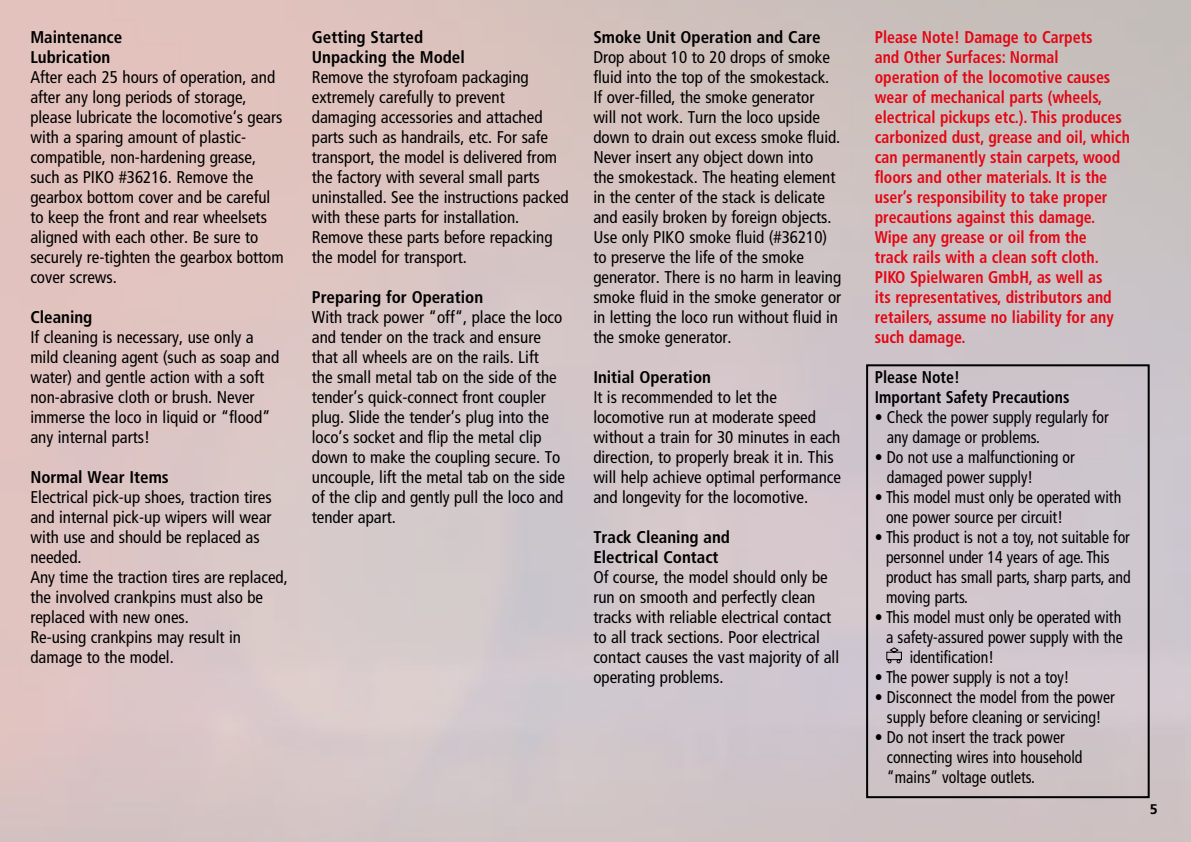
<style>
.page{position:relative;width:1191px;height:842px;background:#fff}
.page>*{position:absolute;margin:0;border:0;box-sizing:border-box;transform-origin:0 0}
.t1{font:condensed 17px/20px "Frutiger LT Std";color:#000}
.t2{font:condensed 17px/20px "Frutiger LT Std";color:#000;scale:.93 1}
.t3{font:700 condensed 17px/20px "Frutiger LT Std";color:#e30613;scale:.93 1}
.t4{font:700 condensed 17px/20px "Frutiger LT Std";color:#000}
.t5{font:700 condensed 17px/20px "Frutiger LT Std";color:#000;scale:.93 1}
.t6{font:700 14px "Frutiger LT Std";color:#000}
</style>
<div class="page">
<img style="left:0;top:0;width:1191px;height:842px">
<div style="left:866px;top:364px;width:283px;height:434px;border:2px solid #000"></div>
<svg style="left:886px;top:648px;width:15px;height:15px"></svg>
<p class="t4" style="left:30px;top:27px;width:93px">Maintenance<br>Lubrication</p>
<p class="t1" style="left:30px;top:67px;width:255px">After each 25 hours of operation, and after any long periods of storage, please lubricate the locomotive‘s gears with a sparing amount of plastic&shy;compatible, non-hardening grease, such as PIKO #36216. Remove the gearbox bottom cover and be careful to keep the front and rear wheelsets aligned with each other. Be sure to securely re-tighten the gearbox bottom cover screws.</p>
<p class="t4" style="left:30px;top:307px;width:64px">Cleaning</p>
<p class="t1" style="left:30px;top:327px;width:250px">If cleaning is necessary, use only a mild cleaning agent (such as soap and water) and gentle action with a soft non-abrasive cloth or brush. Never immerse the loco in liquid or “flood” any internal parts!</p>
<p class="t4" style="left:30px;top:467px;width:140px">Normal Wear Items</p>
<p class="t1" style="left:30px;top:487px;width:259px">Electrical pick-up shoes, traction tires and internal pick-up wipers will wear with use and should be replaced as needed.<br>Any time the traction tires are replaced, the involved crankpins must also be replaced with new ones.<br>Re-using crankpins may result in damage to the model.</p>
<p class="t4" style="left:312px;top:27px;width:155px">Getting Started<br>Unpacking the Model</p>
<p class="t1" style="left:312px;top:67px;width:258px">Remove the styrofoam packaging extremely carefully to prevent damaging accessories and attached parts such as handrails, etc. For safe transport, the model is delivered from the factory with several small parts uninstalled. See the instructions packed with these parts for installation.<br>Remove these parts before repacking the model for transport.</p>
<p class="t4" style="left:312px;top:287px;width:173px">Preparing for Operation</p>
<p class="t1" style="left:312px;top:307px;width:254px">With track power “off“, place the loco and tender on the track and ensure that all wheels are on the rails. Lift<br>the small metal tab on the side of the tender’s quick-connect front coupler plug. Slide the tender’s plug into the loco’s socket and flip the metal clip down to make the coupling secure. To uncouple, lift the metal tab on the side of the clip and gently pull the loco and tender apart.</p>
<p class="t4" style="left:593px;top:27px;width:229px">Smoke Unit Operation and Care</p>
<p class="t1" style="left:593px;top:47px;width:249px">Drop about 10 to 20 drops of smoke fluid into the top of the smokestack.<br>If over-filled, the smoke generator will not work. Turn the loco upside down to drain out excess smoke fluid.<br>Never insert any object down into<br>the smokestack. The heating element in the center of the stack is delicate and easily broken by foreign objects.<br>Use only PIKO smoke fluid (#36210) to preserve the life of the smoke generator. There is no harm in leaving smoke fluid in the smoke generator or in letting the loco run without fluid in the smoke generator.</p>
<p class="t4" style="left:593px;top:367px;width:119px">Initial Operation</p>
<p class="t1" style="left:593px;top:387px;width:249px">It is recommended to let the locomotive run at moderate speed without a train for 30 minutes in each direction, to properly break it in. This will help achieve optimal performance and longevity for the locomotive.</p>
<p class="t4" style="left:593px;top:527px;width:138px">Track Cleaning and<br>Electrical Contact</p>
<p class="t1" style="left:593px;top:567px;width:247px">Of course, the model should only be run on smooth and perfectly clean tracks with reliable electrical contact to all track sections. Poor electrical contact causes the vast majority of all operating problems.</p>
<p class="t3" style="left:874px;top:27px;width:276px">Please Note! Damage to Carpets<br>and Other Surfaces: Normal<br>operation of the locomotive causes wear of mechanical parts (wheels, electrical pickups etc.). This produces carbonized dust, grease and oil, which can permanently stain carpets, wood floors and other materials. It is the user’s responsibility to take proper precautions against this damage.<br>Wipe any grease or oil from the<br>track rails with a clean soft cloth.<br>PIKO Spielwaren GmbH, as well as<br>its representatives, distributors and retailers, assume no liability for any such damage.</p>
<p class="t5" style="left:874px;top:367px;width:211px">Please Note!<br>Important Safety Precautions</p>
<p class="t2" style="left:887px;top:407px;width:240px;text-indent:-12px">• Check the power supply regularly for any damage or problems.</p>
<p class="t2" style="left:887px;top:447px;width:203px;text-indent:-12px">• Do not use a malfunctioning or damaged power supply!</p>
<p class="t2" style="left:886px;top:487px;width:254px;text-indent:-11px">• This model must only be operated with one power source per circuit!</p>
<p class="t2" style="left:886px;top:527px;width:264px;text-indent:-11px">• This product is not a toy, not suitable for personnel under 14 years of age. This product has small parts, sharp parts, and moving parts.</p>
<p class="t2" style="left:874px;top:607px;width:266px">• This model must only be operated with</p>
<p class="t2" style="left:886px;top:627px;width:256px">a safety-assured power supply with the</p>
<p class="t2" style="left:909px;top:647px;width:92px">identification!</p>
<p class="t2" style="left:874px;top:667px;width:211px">• The power supply is not a toy!</p>
<p class="t2" style="left:874px;top:687px;width:259px;text-align:center">• Disconnect the model from the power supply before cleaning or servicing!</p>
<p class="t2" style="left:887px;top:727px;width:212px;text-indent:-12px">• Do not insert the track power connecting wires into household “mains” voltage outlets.</p>
<p class="t6" style="left:1149px;top:801px;width:9px">5</p>
</div>
